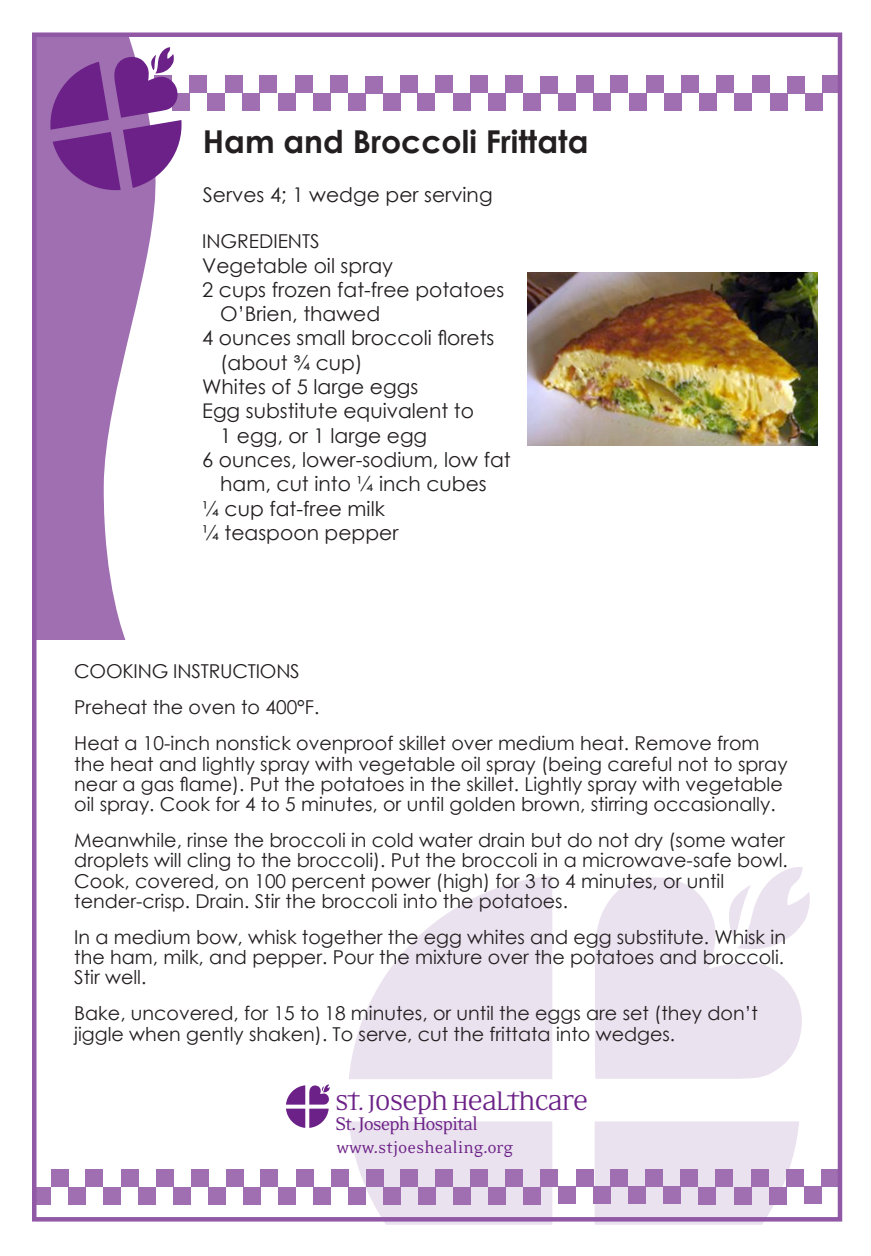
<style>
.page{position:relative;width:871px;height:1256px;background:#fff}
.page>*{position:absolute;margin:0;border:0;box-sizing:border-box;transform-origin:0 0}
.t1{font:700 31.5px "Century Gothic";color:#231f20}
.t2{font:24.75px "Eidetic Neo Omni";letter-spacing:-.05em;color:#6b2187}
.t3{font:20.93px "Eidetic Neo";letter-spacing:-.055em;color:#6b2187}
.t4{font:20.25px/24.3px "Century Gothic";color:#231f20}
.t5{font:19.12px/20.2px "Century Gothic";color:#231f20}
.t6{font:19.12px "Eidetic Neo";color:#6b2187}
</style>
<div class="page">
<div style="left:172px;top:93px;width:18px;height:18px;background:#9f6fb1"></div>
<div style="left:190px;top:76px;width:17px;height:17px;background:#9f6fb1"></div>
<div style="left:208px;top:93px;width:17px;height:17px;background:#9f6fb1"></div>
<div style="left:225px;top:76px;width:17px;height:17px;background:#9f6fb1"></div>
<div style="left:242px;top:93px;width:18px;height:17px;background:#9f6fb1"></div>
<div style="left:260px;top:76px;width:17px;height:17px;background:#9f6fb1"></div>
<div style="left:278px;top:93px;width:17px;height:17px;background:#9f6fb1"></div>
<div style="left:295px;top:76px;width:18px;height:17px;background:#9f6fb1"></div>
<div style="left:313px;top:93px;width:17px;height:17px;background:#9f6fb1"></div>
<div style="left:330px;top:76px;width:18px;height:17px;background:#9f6fb1"></div>
<div style="left:348px;top:93px;width:17px;height:18px;background:#9f6fb1"></div>
<div style="left:365px;top:76px;width:18px;height:17px;background:#9f6fb1"></div>
<div style="left:383px;top:93px;width:17px;height:17px;background:#9f6fb1"></div>
<div style="left:400px;top:76px;width:18px;height:17px;background:#9f6fb1"></div>
<div style="left:417px;top:93px;width:18px;height:17px;background:#9f6fb1"></div>
<div style="left:435px;top:76px;width:17px;height:17px;background:#9f6fb1"></div>
<div style="left:453px;top:93px;width:17px;height:17px;background:#9f6fb1"></div>
<div style="left:470px;top:76px;width:18px;height:17px;background:#9f6fb1"></div>
<div style="left:488px;top:93px;width:18px;height:17px;background:#9f6fb1"></div>
<div style="left:505px;top:76px;width:18px;height:17px;background:#9f6fb1"></div>
<div style="left:523px;top:93px;width:18px;height:18px;background:#9f6fb1"></div>
<div style="left:540px;top:76px;width:18px;height:17px;background:#9f6fb1"></div>
<div style="left:558px;top:93px;width:18px;height:17px;background:#9f6fb1"></div>
<div style="left:576px;top:75px;width:17px;height:18px;background:#9f6fb1"></div>
<div style="left:593px;top:93px;width:18px;height:17px;background:#9f6fb1"></div>
<div style="left:610px;top:75px;width:18px;height:18px;background:#9f6fb1"></div>
<div style="left:629px;top:93px;width:17px;height:17px;background:#9f6fb1"></div>
<div style="left:646px;top:75px;width:17px;height:18px;background:#9f6fb1"></div>
<div style="left:664px;top:93px;width:17px;height:17px;background:#9f6fb1"></div>
<div style="left:681px;top:75px;width:18px;height:18px;background:#9f6fb1"></div>
<div style="left:699px;top:93px;width:17px;height:17px;background:#9f6fb1"></div>
<div style="left:716px;top:76px;width:18px;height:17px;background:#9f6fb1"></div>
<div style="left:735px;top:93px;width:17px;height:18px;background:#9f6fb1"></div>
<div style="left:752px;top:76px;width:17px;height:17px;background:#9f6fb1"></div>
<div style="left:770px;top:93px;width:17px;height:18px;background:#9f6fb1"></div>
<div style="left:787px;top:76px;width:17px;height:17px;background:#9f6fb1"></div>
<div style="left:805px;top:93px;width:17px;height:17px;background:#9f6fb1"></div>
<div style="left:822px;top:76px;width:18px;height:17px;background:#9f6fb1"></div>
<svg style="left:37px;top:37px;width:119px;height:603px;fill:#9f6fb1"></svg>
<svg style="left:48px;top:47px;width:134px;height:145px;background:#8c53a2"></svg>
<svg style="left:349px;top:867px;width:462px;height:358px;fill:#ebe2ef"></svg>
<div style="left:34px;top:1187px;width:17px;height:17px;background:#9f6fb1"></div>
<div style="left:51px;top:1169px;width:17px;height:18px;background:#9f6fb1"></div>
<div style="left:68px;top:1187px;width:18px;height:17px;background:#9f6fb1"></div>
<div style="left:85px;top:1169px;width:18px;height:18px;background:#9f6fb1"></div>
<div style="left:104px;top:1187px;width:17px;height:17px;background:#9f6fb1"></div>
<div style="left:121px;top:1169px;width:17px;height:18px;background:#9f6fb1"></div>
<div style="left:139px;top:1187px;width:17px;height:17px;background:#9f6fb1"></div>
<div style="left:156px;top:1169px;width:17px;height:18px;background:#9f6fb1"></div>
<div style="left:173px;top:1187px;width:18px;height:17px;background:#9f6fb1"></div>
<div style="left:191px;top:1169px;width:17px;height:18px;background:#9f6fb1"></div>
<div style="left:209px;top:1187px;width:17px;height:17px;background:#9f6fb1"></div>
<div style="left:226px;top:1169px;width:17px;height:18px;background:#9f6fb1"></div>
<div style="left:243px;top:1187px;width:18px;height:17px;background:#9f6fb1"></div>
<div style="left:260px;top:1169px;width:18px;height:18px;background:#9f6fb1"></div>
<div style="left:279px;top:1187px;width:17px;height:17px;background:#9f6fb1"></div>
<div style="left:296px;top:1169px;width:17px;height:18px;background:#9f6fb1"></div>
<div style="left:314px;top:1187px;width:17px;height:17px;background:#9f6fb1"></div>
<div style="left:331px;top:1169px;width:17px;height:18px;background:#9f6fb1"></div>
<div style="left:349px;top:1187px;width:17px;height:17px;background:#9f6fb1"></div>
<div style="left:366px;top:1170px;width:17px;height:17px;background:#9f6fb1"></div>
<div style="left:383px;top:1187px;width:18px;height:17px;background:#9f6fb1"></div>
<div style="left:401px;top:1169px;width:17px;height:18px;background:#9f6fb1"></div>
<div style="left:418px;top:1187px;width:17px;height:17px;background:#9f6fb1"></div>
<div style="left:435px;top:1169px;width:18px;height:18px;background:#9f6fb1"></div>
<div style="left:453px;top:1187px;width:18px;height:17px;background:#9f6fb1"></div>
<div style="left:470px;top:1169px;width:18px;height:18px;background:#9f6fb1"></div>
<div style="left:488px;top:1187px;width:18px;height:17px;background:#9f6fb1"></div>
<div style="left:505px;top:1169px;width:18px;height:18px;background:#9f6fb1"></div>
<div style="left:523px;top:1187px;width:18px;height:17px;background:#9f6fb1"></div>
<div style="left:540px;top:1170px;width:18px;height:17px;background:#9f6fb1"></div>
<div style="left:558px;top:1187px;width:18px;height:17px;background:#9f6fb1"></div>
<div style="left:576px;top:1169px;width:17px;height:18px;background:#9f6fb1"></div>
<div style="left:593px;top:1187px;width:17px;height:17px;background:#9f6fb1"></div>
<div style="left:610px;top:1169px;width:18px;height:18px;background:#9f6fb1"></div>
<div style="left:628px;top:1187px;width:18px;height:17px;background:#9f6fb1"></div>
<div style="left:646px;top:1169px;width:17px;height:18px;background:#9f6fb1"></div>
<div style="left:663px;top:1187px;width:18px;height:17px;background:#9f6fb1"></div>
<div style="left:680px;top:1169px;width:18px;height:18px;background:#9f6fb1"></div>
<div style="left:698px;top:1187px;width:18px;height:17px;background:#9f6fb1"></div>
<div style="left:715px;top:1169px;width:18px;height:18px;background:#9f6fb1"></div>
<div style="left:734px;top:1187px;width:17px;height:17px;background:#9f6fb1"></div>
<div style="left:751px;top:1169px;width:18px;height:18px;background:#9f6fb1"></div>
<div style="left:769px;top:1187px;width:17px;height:18px;background:#9f6fb1"></div>
<div style="left:786px;top:1170px;width:18px;height:17px;background:#9f6fb1"></div>
<div style="left:804px;top:1187px;width:17px;height:17px;background:#9f6fb1"></div>
<div style="left:821px;top:1169px;width:18px;height:18px;background:#9f6fb1"></div>
<div style="left:32px;top:32px;width:810px;height:1190px;border:4px solid #9058a5"></div>
<img style="left:528px;top:272px;width:290px;height:174px">
<svg style="left:286px;top:1084px;width:44px;height:44px"></svg>
<p class="t1" style="left:203px;top:118px;width:387px">Ham and Broccoli Frittata</p>
<p class="t4" style="left:203px;top:182px;width:291px">Serves 4; 1 wedge per serving</p>
<p class="t5" style="left:202px;top:231px;width:119px">INGREDIENTS</p>
<p class="t4" style="left:202px;top:253px;width:192px">Vegetable oil spray</p>
<p class="t4" style="left:220px;top:277px;width:286px;text-indent:-18px">2 cups frozen fat-free potatoes<br>O’Brien, thawed</p>
<p class="t4" style="left:220px;top:326px;width:276px;text-indent:-18px">4 ounces small broccoli florets (about ¾ cup)</p>
<p class="t4" style="left:202px;top:374px;width:218px">Whites of 5 large eggs</p>
<p class="t4" style="left:202px;top:399px;width:273px">Egg substitute equivalent to</p>
<p class="t4" style="left:220px;top:423px;width:209px">1 egg, or 1 large egg</p>
<p class="t4" style="left:202px;top:447px;width:310px;text-align:center">6 ounces, lower-sodium, low fat ham, cut into ¼ inch cubes</p>
<p class="t4" style="left:202px;top:496px;width:184px">¼ cup fat-free milk</p>
<p class="t4" style="left:202px;top:520px;width:198px">¼ teaspoon pepper</p>
<p class="t5" style="left:74px;top:661px;width:227px">COOKING INSTRUCTIONS</p>
<p class="t5" style="left:74px;top:697px;width:247px">Preheat the oven to 400°F.</p>
<p class="t5" style="left:74px;top:733px;width:715px">Heat a 10-inch nonstick ovenproof skillet over medium heat. Remove from the heat and lightly spray with vegetable oil spray (being careful not to spray near a gas flame). Put the potatoes in the skillet. Lightly spray with vegetable oil spray. Cook for 4 to 5 minutes, or until golden brown, stirring occasionally.</p>
<p class="t5" style="left:74px;top:830px;width:715px">Meanwhile, rinse the broccoli in cold water drain but do not dry (some water droplets will cling to the broccoli). Put the broccoli in a microwave-safe bowl.<br>Cook, covered, on 100 percent power (high) for 3 to 4 minutes, or until tender-crisp. Drain. Stir the broccoli into the potatoes.</p>
<p class="t5" style="left:74px;top:926px;width:713px;text-align:justify">In a medium bow, whisk together the egg whites and egg substitute. Whisk in the ham, milk, and pepper. Pour the mixture over the potatoes and broccoli.<br>Stir well.</p>
<p class="t5" style="left:74px;top:1003px;width:685px">Bake, uncovered, for 15 to 18 minutes, or until the eggs are set (they don’t jiggle when gently shaken). To serve, cut the frittata into wedges.</p>
<p class="t2" style="left:335px;top:1089px;width:255px">ST. JOSEPH HEALTHCARE</p>
<p class="t3" style="left:335px;top:1114px;width:144px">St. Joseph Hospital</p>
<p class="t6" style="left:336px;top:1138px;width:178px">www.stjoeshealing.org</p>
</div>
